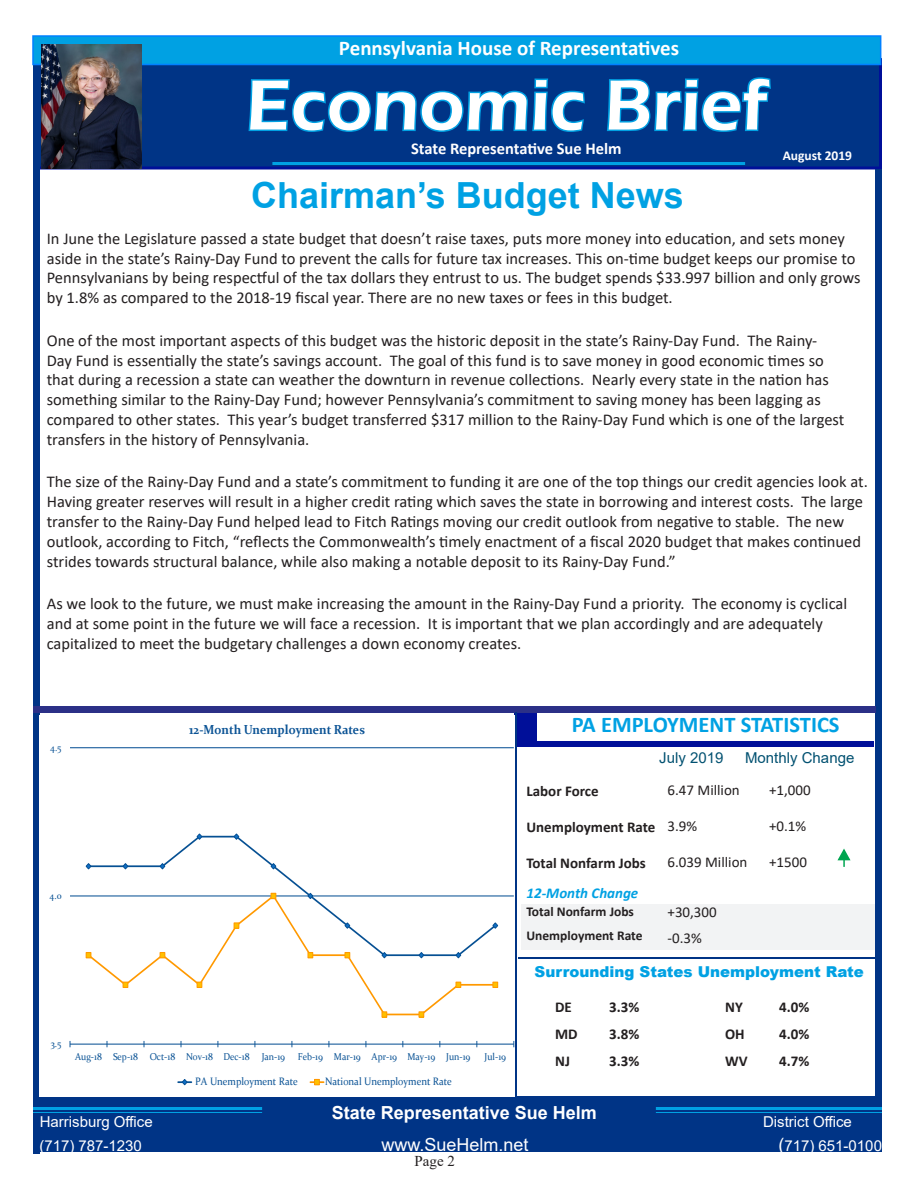
<style>
.page{position:relative;width:918px;height:1188px;background:#fff}
.page>*{position:absolute;margin:0;border:0;box-sizing:border-box;transform-origin:0 0}
.t1{font:600 73.5px "Eras ITC";color:#fff}
.t2{font:700 36px "Arial";color:#00a1e3}
.t3{font:700 22.5px "Calibri";color:#00a1e3}
.t4{font:700 21px "Calibri";color:#fff}
.t5{font:700 18px "Arial";color:#fff}
.t6{font:18px "Arial";color:#fff}
.t7{font:16.5px/19.8px "Calibri";color:#231f20}
.t8{font:700 16.5px "Calibri";color:#fff}
.t9{font:700 15px "Calibri";color:#231f20}
.t10{font:15px "Arial";color:#fff}
.t11{font:15px "Calibri";color:#231f20}
.t12{font:900 15px "Arial";color:#00a1e3}
.t13{font:15px "Arial";color:#025171}
.t14{font:italic 700 15px "Calibri";color:#00a1e3}
.t15{font:15px "Times New Roman";color:#231f20}
.t16{font:700 13.5px "Calibri";color:#231f20}
.t17{font:700 13.5px "Calibri";color:#fff}
.t18{font:700 13.05px "Constantia";color:#0b5395;scale:.91 1}
.t19{font:10.8px "Constantia";color:#0b5395;scale:.91 1}
.t20{font:9.9px "Constantia";color:#0b5395;scale:.91 1}
.s1{font-size:18px}
</style>
<div class="page">
<div style="left:521px;top:904px;width:354px;height:45px;background:#f2f3f4"></div>
<div style="left:36px;top:1097px;width:846px;height:55px;background:#003486"></div>
<div style="left:34px;top:58px;width:848px;height:112px;background:#003486;border:3px solid #000f99"></div>
<div style="left:33px;top:36px;width:6px;height:1117px;background:#003486"></div>
<div style="left:876px;top:170px;width:6px;height:927px;background:#003486"></div>
<div style="left:515px;top:711px;width:22px;height:36px;background:#000f99"></div>
<div style="left:536px;top:741px;width:338px;height:6px;background:#000f99"></div>
<div style="left:33px;top:706px;width:843px;height:7px;background:#2b3087"></div>
<hr style="left:515px;top:713px;width:2px;height:384px;background:#003486">
<svg style="left:247px;top:65px;width:340px;height:67px"></svg>
<svg style="left:607px;top:77px;width:164px;height:55px"></svg>
<hr style="left:272px;top:162px;width:473px;height:3px;background:#00a1e3">
<hr style="left:656px;top:1107px;width:226px;height:3px;background:#00a1e3">
<hr style="left:656px;top:1112px;width:226px;height:1px;background:#00a1e3">
<hr style="left:33px;top:1107px;width:229px;height:3px;background:#00a1e3">
<hr style="left:33px;top:1112px;width:229px;height:1px;background:#00a1e3">
<div style="left:32px;top:35px;width:849px;height:30px;background:#00a1e3;border:2px solid #0181ff"></div>
<hr style="left:518px;top:957px;width:362px;height:2px;background:#003486">
<svg style="left:837px;top:848px;width:14px;height:19px"></svg>
<hr style="left:70px;top:896px;width:444px;height:1px;background:#0b5395">
<hr style="left:70px;top:747px;width:444px;height:1px;background:#0b5395">
<hr style="left:70px;top:1044px;width:444px;height:1px;background:#0b5395">
<svg style="left:92px;top:835px;width:406px;height:62px"></svg>
<svg style="left:85px;top:863px;width:7px;height:7px"></svg>
<svg style="left:122px;top:863px;width:7px;height:7px"></svg>
<svg style="left:159px;top:863px;width:7px;height:7px"></svg>
<svg style="left:196px;top:833px;width:7px;height:7px"></svg>
<svg style="left:233px;top:833px;width:7px;height:7px"></svg>
<svg style="left:270px;top:863px;width:7px;height:7px"></svg>
<svg style="left:86px;top:893px;width:411px;height:123px"></svg>
<svg style="left:86px;top:952px;width:5px;height:6px"></svg>
<svg style="left:123px;top:982px;width:5px;height:6px"></svg>
<svg style="left:160px;top:952px;width:5px;height:6px"></svg>
<svg style="left:197px;top:982px;width:5px;height:6px"></svg>
<svg style="left:234px;top:923px;width:5px;height:6px"></svg>
<svg style="left:271px;top:893px;width:5px;height:6px"></svg>
<svg style="left:308px;top:952px;width:5px;height:6px"></svg>
<svg style="left:345px;top:952px;width:5px;height:6px"></svg>
<svg style="left:382px;top:1012px;width:5px;height:5px"></svg>
<svg style="left:419px;top:1012px;width:5px;height:5px"></svg>
<svg style="left:456px;top:982px;width:5px;height:6px"></svg>
<svg style="left:493px;top:982px;width:5px;height:6px"></svg>
<svg style="left:178px;top:1079px;width:13px;height:7px"></svg>
<svg style="left:310px;top:1079px;width:14px;height:6px"></svg>
<img style="left:41px;top:44px;width:101px;height:124px">
<p class="t4" style="left:339px;top:33px;width:342px">Pennsylvania House of Representatives</p>
<p class="t4" style="left:310px;top:38px;width:394px">House Republican Appropriations Committee</p>
<p class="t1" style="left:246px;top:64px;width:523px">Economic Brief</p>
<p class="t8" style="left:411px;top:136px;width:212px">State Representative Sue Helm</p>
<p class="t2" style="left:251px;top:170px;width:434px">Chairman’s Budget News</p>
<p class="t17" style="left:783px;top:146px;width:71px">August 2019</p>
<p class="t7" style="left:47px;top:228px;width:815px">In June the Legislature passed a state budget that doesn’t raise taxes, puts more money into education, and sets money aside in the state’s Rainy-Day Fund to prevent the calls for future tax increases. This on-time budget keeps our promise to Pennsylvanians by being respectful of the tax dollars they entrust to us. The budget spends $33.997 billion and only grows by 1.8% as compared to the 2018-19 fiscal year. There are no new taxes or fees in this budget.</p>
<p class="t7" style="left:47px;top:330px;width:799px">One of the most important aspects of this budget was the historic deposit in the state’s Rainy-Day Fund. The Rainy-Day Fund is essentially the state’s savings account. The goal of this fund is to save money in good economic times so that during a recession a state can weather the downturn in revenue collections. Nearly every state in the nation has something similar to the Rainy-Day Fund; however Pennsylvania’s commitment to saving money has been lagging as compared to other states. This year’s budget transferred $317 million to the Rainy-Day Fund which is one of the largest transfers in the history of Pennsylvania.</p>
<p class="t7" style="left:47px;top:472px;width:823px">The size of the Rainy-Day Fund and a state’s commitment to funding it are one of the top things our credit agencies look at.<br>Having greater reserves will result in a higher credit rating which saves the state in borrowing and interest costs. The large transfer to the Rainy-Day Fund helped lead to Fitch Ratings moving our credit outlook from negative to stable. The new outlook, according to Fitch, “reflects the Commonwealth’s timely enactment of a fiscal 2020 budget that makes continued strides towards structural balance, while also making a notable deposit to its Rainy-Day Fund.”</p>
<p class="t7" style="left:47px;top:593px;width:802px">As we look to the future, we must make increasing the amount in the Rainy-Day Fund a priority. The economy is cyclical and at some point in the future we will face a recession. It is important that we plan accordingly and are adequately capitalized to meet the budgetary challenges a down economy creates.</p>
<p class="t20" style="left:50px;top:741px;width:14px">4.5</p>
<p class="t20" style="left:50px;top:889px;width:15px">4.0</p>
<p class="t18" style="left:189px;top:720px;width:194px">12-Month Unemployment Rates</p>
<p class="t20" style="left:51px;top:1037px;width:13px">3.5</p>
<p class="t20" style="left:75px;top:1050px;width:232px">Aug-18 Sep-18 Oct-18 Nov-18 Dec-18 Jan-19</p>
<p class="t20" style="left:298px;top:1050px;width:191px">Feb-19 Mar-19 Apr-19 May-19 Jun-19</p>
<p class="t20" style="left:485px;top:1050px;width:25px">Jul-19</p>
<p class="t19" style="left:195px;top:1074px;width:114px">PA Unemployment Rate</p>
<p class="t19" style="left:325px;top:1074px;width:141px">National Unemployment Rate</p>
<p class="t3" style="left:572px;top:709px;width:269px">PA EMPLOYMENT STATISTICS</p>
<p class="t13" style="left:659px;top:747px;width:66px">July 2019</p>
<p class="t13" style="left:745px;top:747px;width:111px">Monthly Change</p>
<p class="t9" style="left:526px;top:780px;width:74px">Labor Force</p>
<p class="t9" style="left:526px;top:816px;width:130px">Unemployment Rate</p>
<p class="t9" style="left:526px;top:852px;width:121px">Total Nonfarm Jobs</p>
<p class="t14" style="left:526px;top:883px;width:113px">12-Month Change</p>
<p class="t16" style="left:526px;top:902px;width:109px">Total Nonfarm Jobs</p>
<p class="t16" style="left:526px;top:926px;width:118px">Unemployment Rate</p>
<p class="t11" style="left:668px;top:780px;width:74px">6.47 Million</p>
<p class="t11" style="left:668px;top:816px;width:31px">3.9%</p>
<p class="t11" style="left:668px;top:852px;width:81px">6.039 Million</p>
<p class="t11" style="left:668px;top:902px;width:51px">+30,300</p>
<p class="t11" style="left:668px;top:927px;width:36px">-0.3%</p>
<p class="t11" style="left:769px;top:780px;width:43px">+1,000</p>
<p class="t11" style="left:769px;top:816px;width:39px">+0.1%</p>
<p class="t11" style="left:769px;top:852px;width:39px">+1500</p>
<p class="t12" style="left:535px;top:961px;width:331px">Surrounding States Unemployment Rate</p>
<p class="t9" style="left:725px;top:997px;width:19px">NY</p>
<p class="t9" style="left:779px;top:997px;width:32px">4.0%</p>
<p class="t9" style="left:725px;top:1024px;width:21px">OH</p>
<p class="t9" style="left:779px;top:1024px;width:32px">4.0%</p>
<p class="t9" style="left:725px;top:1051px;width:24px">WV</p>
<p class="t9" style="left:779px;top:1051px;width:32px">4.7%</p>
<p class="t9" style="left:555px;top:997px;width:18px">DE</p>
<p class="t9" style="left:609px;top:997px;width:32px">3.3%</p>
<p class="t9" style="left:555px;top:1024px;width:24px">MD</p>
<p class="t9" style="left:609px;top:1024px;width:32px">3.8%</p>
<p class="t9" style="left:555px;top:1051px;width:16px">NJ</p>
<p class="t9" style="left:609px;top:1051px;width:32px">3.3%</p>
<p class="t5" style="left:332px;top:1100px;width:267px">State Representative Sue Helm</p>
<p class="t10" style="left:40px;top:1111px;width:114px">Harrisburg Office</p>
<p class="t10" style="left:763px;top:1111px;width:90px">District Office</p>
<p class="t10" style="left:39px;top:1136px;width:104px">(717) 787-1230</p>
<p class="t6" style="left:382px;top:1132px;width:148px">www.SueHelm.net</p>
<p class="t10" style="left:779px;top:1136px;width:105px"><span class="s1">(</span>717) 651-0100</p>
<p class="t15" style="left:415px;top:1150px;width:42px">Page 2</p>
</div>
